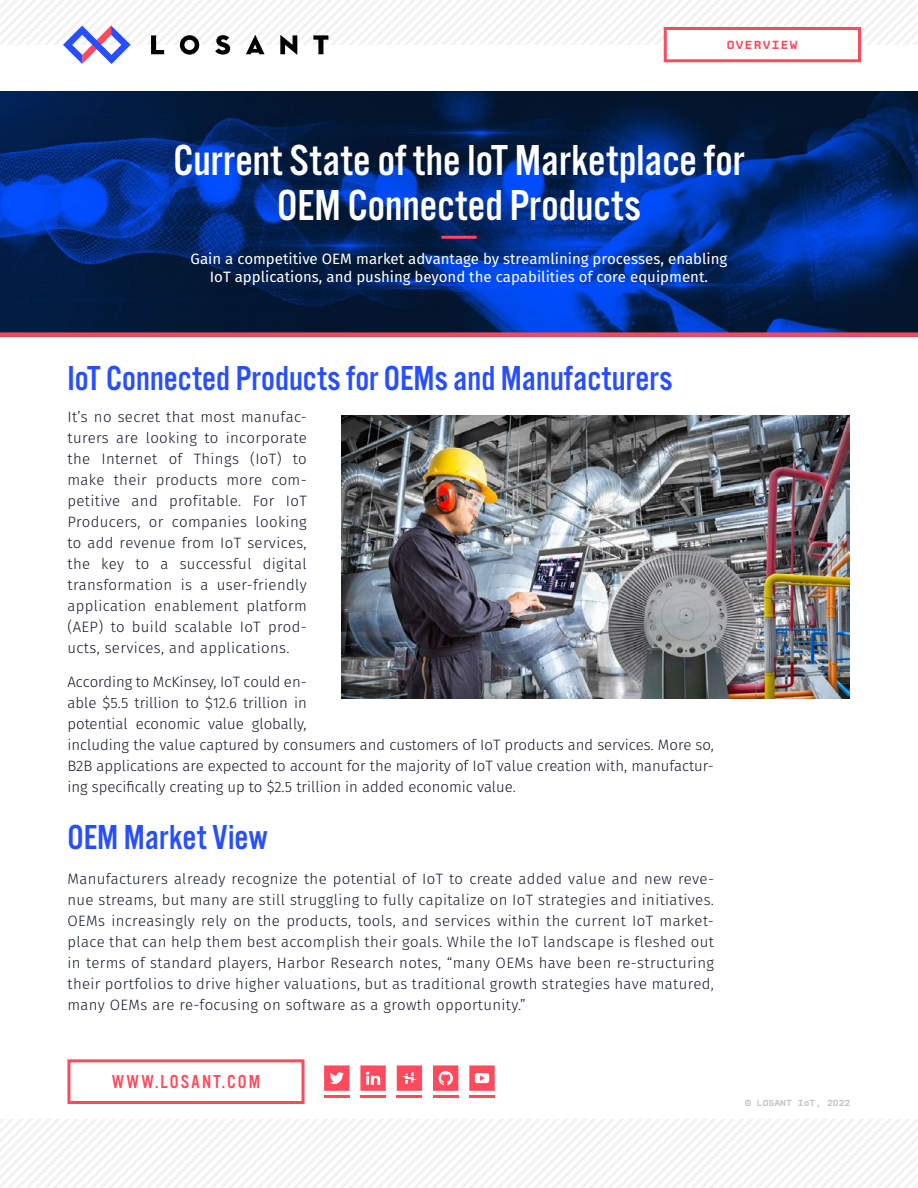
<style>
.page{position:relative;width:918px;height:1188px;background:#fff}
.page>*{position:absolute;margin:0;border:0;box-sizing:border-box;transform-origin:0 0}
.t1{font:45px/45px "Alternate Got No 3 D";color:#fff;text-align:center}
.t2{font:36px "Alternate Got No 3 D";color:#284fff}
.t3{font:19.5px "Alternate Got No 3 D";letter-spacing:.11em;color:#ff495c}
.t4{font:300 15px/21px "Fira Sans";color:#111a2b;text-align:justify}
.t5{font:15px/18px "Fira Sans";color:#fff;text-align:center}
.t6{font:700 12px "CP Mono v 07";letter-spacing:.1em;color:#ff495c}
.t7{font:700 9px "CP Mono v 07";color:#c4c6ca}
</style>
<div class="page">
<img style="left:0;top:92px;width:918px;height:240px">
<svg style="left:0;top:0;width:918px;height:64px"></svg>
<hr style="left:441px;top:236px;width:36px;height:3px;background:#ff495c">
<div style="left:0;top:332px;width:918px;height:5px;background:#f04b5d"></div>
<svg style="left:0;top:1120px;width:918px;height:67px"></svg>
<div style="left:324px;top:1065px;width:25px;height:26px;background:#ff495c"></div>
<svg style="left:330px;top:1072px;width:14px;height:12px"></svg>
<hr style="left:324px;top:1095px;width:26px;height:3px;background:#ff495c">
<div style="left:360px;top:1065px;width:26px;height:26px;background:#ff495c"></div>
<svg style="left:366px;top:1072px;width:14px;height:13px"></svg>
<hr style="left:360px;top:1095px;width:26px;height:3px;background:#ff495c">
<div style="left:469px;top:1065px;width:26px;height:26px;background:#ff495c"></div>
<svg style="left:475px;top:1073px;width:14px;height:10px"></svg>
<hr style="left:469px;top:1095px;width:26px;height:3px;background:#ff495c">
<div style="left:433px;top:1065px;width:25px;height:26px;background:#ff495c"></div>
<hr style="left:433px;top:1095px;width:25px;height:3px;background:#ff495c">
<svg style="left:439px;top:1071px;width:14px;height:14px"></svg>
<div style="left:397px;top:1065px;width:25px;height:26px;background:#ff495c"></div>
<hr style="left:397px;top:1095px;width:25px;height:3px;background:#ff495c">
<svg style="left:402px;top:1072px;width:15px;height:12px"></svg>
<div style="left:67px;top:1059px;width:237px;height:45px;border:3px solid #ff495c"></div>
<img style="left:342px;top:416px;width:507px;height:283px">
<p class="t6" style="left:727px;top:38px;width:72px">OVERVIEW</p>
<h1 class="t1" style="left:174px;top:139px;width:572px">Current State of the loT Marketplace for<br>OEM Connected Products</h1>
<p class="t5" style="left:191px;top:250px;width:538px">Gain a competitive OEM market advantage by streamlining processes, enabling<br>IoT applications, and pushing beyond the capabilities of core equipment.</p>
<h2 class="t2" style="left:68px;top:359px;width:607px">IoT Connected Products for OEMs and Manufacturers</h2>
<p class="t4" style="left:68px;top:406px;width:241px">It’s no secret that most manufac&shy;turers are looking to incorporate the Internet of Things (IoT) to make their products more com&shy;petitive and profitable. For IoT Producers, or companies looking to add revenue from IoT services, the key to a successful digital transformation is a user-friendly application enablement platform (AEP) to build scalable IoT prod&shy;ucts, services, and applications.</p>
<p class="t4" style="left:68px;top:672px;width:648px;text-align:left">According to McKinsey, IoT could en-<br>able $5.5 trillion to $12.6 trillion in<br>potential economic value globally,<br>including the value captured by consumers and customers of IoT products and services. More so, B2B applications are expected to account for the majority of IoT value creation with, manufactur&shy;ing specifically creating up to $2.5 trillion in added economic value.</p>
<h2 class="t2" style="left:68px;top:818px;width:202px">OEM Market View</h2>
<p class="t4" style="left:68px;top:868px;width:648px">Manufacturers already recognize the potential of IoT to create added value and new reve&shy;nue streams, but many are still struggling to fully capitalize on IoT strategies and initiatives.<br>OEMs increasingly rely on the products, tools, and services within the current IoT market&shy;place that can help them best accomplish their goals. While the IoT landscape is fleshed out in terms of standard players, Harbor Research notes, “many OEMs have been re-structuring their portfolios to drive higher valuations, but as traditional growth strategies have matured, many OEMs are re-focusing on software as a growth opportunity.”</p>
<h3 class="t3" style="left:112px;top:1071px;width:150px">WWW.LOSANT.COM</h3>
<p class="t7" style="left:745px;top:1097px;width:107px">© LOSANT IoT, 2022</p>
</div>
